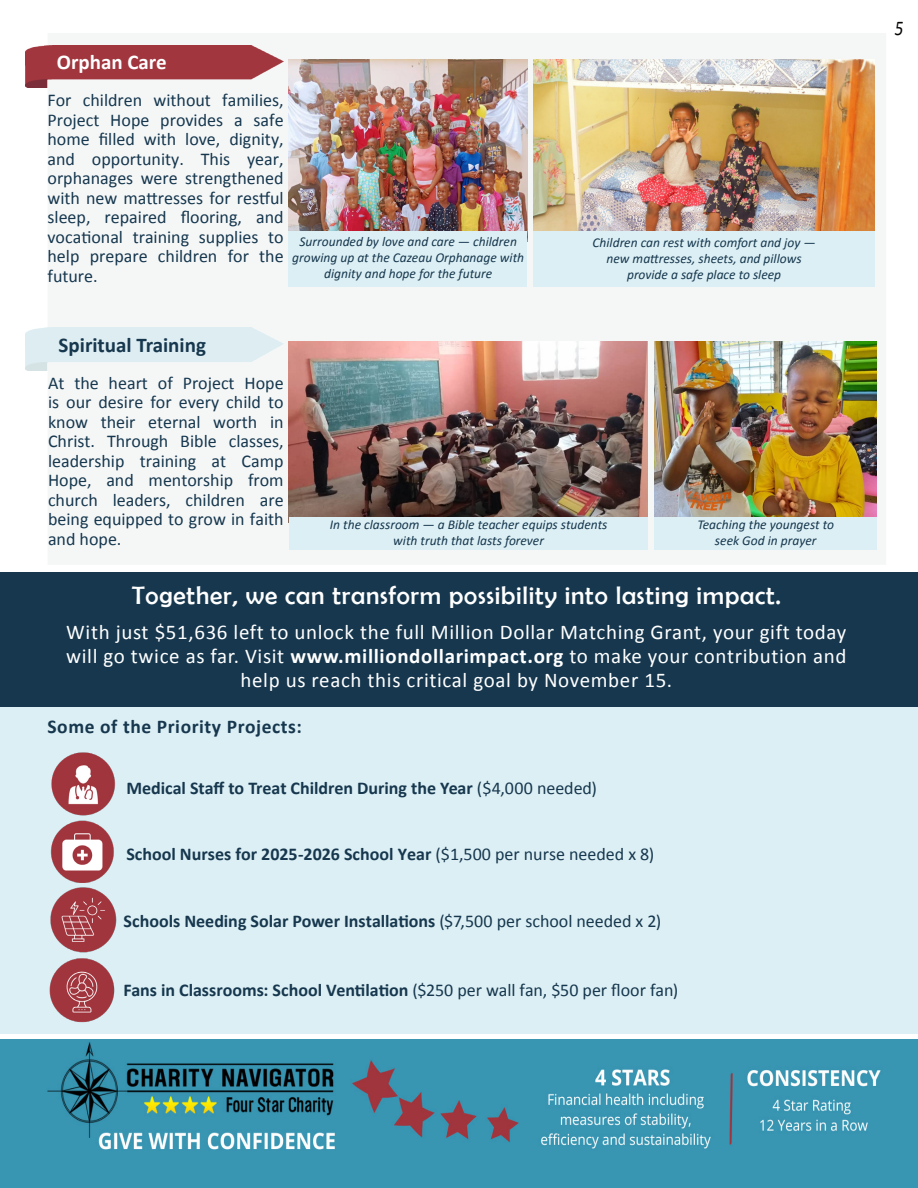
<style>
.page{position:relative;width:918px;height:1188px;background:#fff}
.page>*{position:absolute;margin:0;border:0;box-sizing:border-box;transform-origin:0 0}
.t1{font:25.5px "Berlin Sans FB";letter-spacing:.03em;color:#fff}
.t2{font:21px/24px "Calibri";letter-spacing:.03em;color:#fff;text-align:center}
.t3{font:700 21px "Calibri";color:#16374e}
.t4{font:700 21px "Calibri";color:#fff}
.sidebar{font:italic 21px "Calibri";color:#040503;scale:.8 1}
.t5{font:700 19.5px "Calibri";letter-spacing:.03em;color:#16374e}
.t6{font:18px/19.5px "Calibri";color:#16374e;text-align:justify}
.t7{font:700 18px "Calibri";color:#16374e}
.t8{font:italic 13.5px/16.2px "Calibri";color:#16374e;text-align:center}
.s1{font-weight:700}
.s2{font-weight:400}
</style>
<div class="page">
<div style="left:0;top:572px;width:918px;height:135px;background:#16374e"></div>
<img style="left:0;top:1040px;width:918px;height:148px">
<div style="left:0;top:707px;width:918px;height:326px;background:#dceff4"></div>
<img style="left:49px;top:752px;width:68px;height:271px">
<div style="left:48px;top:33px;width:838px;height:532px;background:#f5f7f7"></div>
<img style="left:654px;top:342px;width:223px;height:175px">
<img style="left:26px;top:45px;width:258px;height:43px">
<img style="left:534px;top:60px;width:341px;height:171px">
<div style="left:654px;top:517px;width:223px;height:33px;background:#dceff4"></div>
<img style="left:289px;top:342px;width:358px;height:175px">
<div style="left:534px;top:231px;width:341px;height:56px;background:#dceff4"></div>
<img style="left:289px;top:60px;width:238px;height:171px">
<div style="left:289px;top:517px;width:358px;height:33px;background:#dceff4"></div>
<div style="left:289px;top:231px;width:238px;height:56px;background:#dceff4"></div>
<p class="t4" style="left:57px;top:49px;width:111px">Orphan Care</p>
<p class="t6" style="left:48px;top:90px;width:238px">For children without families, Project Hope provides a safe home filled with love, dignity, and opportunity. This year, orphanages were strengthened with new mattresses for restful sleep, repaired flooring, and vocational training supplies to help prepare children for the future.</p>
<p class="t8" style="left:292px;top:233px;width:233px">Surrounded by love and care — children growing up at the Cazeau Orphanage with dignity and hope for the future</p>
<p class="t8" style="left:593px;top:234px;width:225px">Children can rest with comfort and joy —</p>
<p class="t8" style="left:607px;top:250px;width:196px">new mattresses, sheets, and pillows</p>
<p class="t8" style="left:627px;top:266px;width:156px">provide a safe place to sleep</p>
<p class="t3" style="left:59px;top:331px;width:149px">Spiritual Training</p>
<p class="t6" style="left:48px;top:373px;width:237px">At the heart of Project Hope is our desire for every child to know their eternal worth in Christ. Through Bible classes, leadership training at Camp Hope, and mentorship from church leaders, children are being equipped to grow in faith and hope.</p>
<p class="t8" style="left:330px;top:516px;width:279px">In the classroom — a Bible teacher equips students with truth that lasts forever</p>
<p class="t8" style="left:697px;top:515px;width:138px">Teaching the youngest to</p>
<p class="t8" style="left:715px;top:532px;width:103px">seek God in prayer</p>
<p class="t1" style="left:132px;top:581px;width:651px">Together, we can transform possibility into lasting impact.</p>
<p class="t2" style="left:66px;top:620px;width:782px">With just $51,636 left to unlock the full Million Dollar Matching Grant, your gift today will go twice as far. Visit <span class="s1">www.milliondollarimpact.org</span> to make your contribution and help us reach this critical goal by November 15.</p>
<p class="t5" style="left:48px;top:714px;width:256px">Some of the Priority Projects:</p>
<p class="t7" style="left:126px;top:777px;width:472px">Medical Staff to Treat Children During the Year <span class="s2">($4,000 needed)</span></p>
<p class="t7" style="left:126px;top:842px;width:529px">School Nurses for 2025-2026 School Year <span class="s2">($1,500 per nurse needed x 8)</span></p>
<p class="t7" style="left:124px;top:909px;width:539px">Schools Needing Solar Power Installations <span class="s2">($7,500 per school needed x 2)</span></p>
<p class="t7" style="left:124px;top:979px;width:556px">Fans in Classrooms: School Ventilation <span class="s2">($250 per wall fan, $50 per floor fan)</span></p>
<p class="sidebar" style="left:895px;top:13px;width:12px">5</p>
</div>
